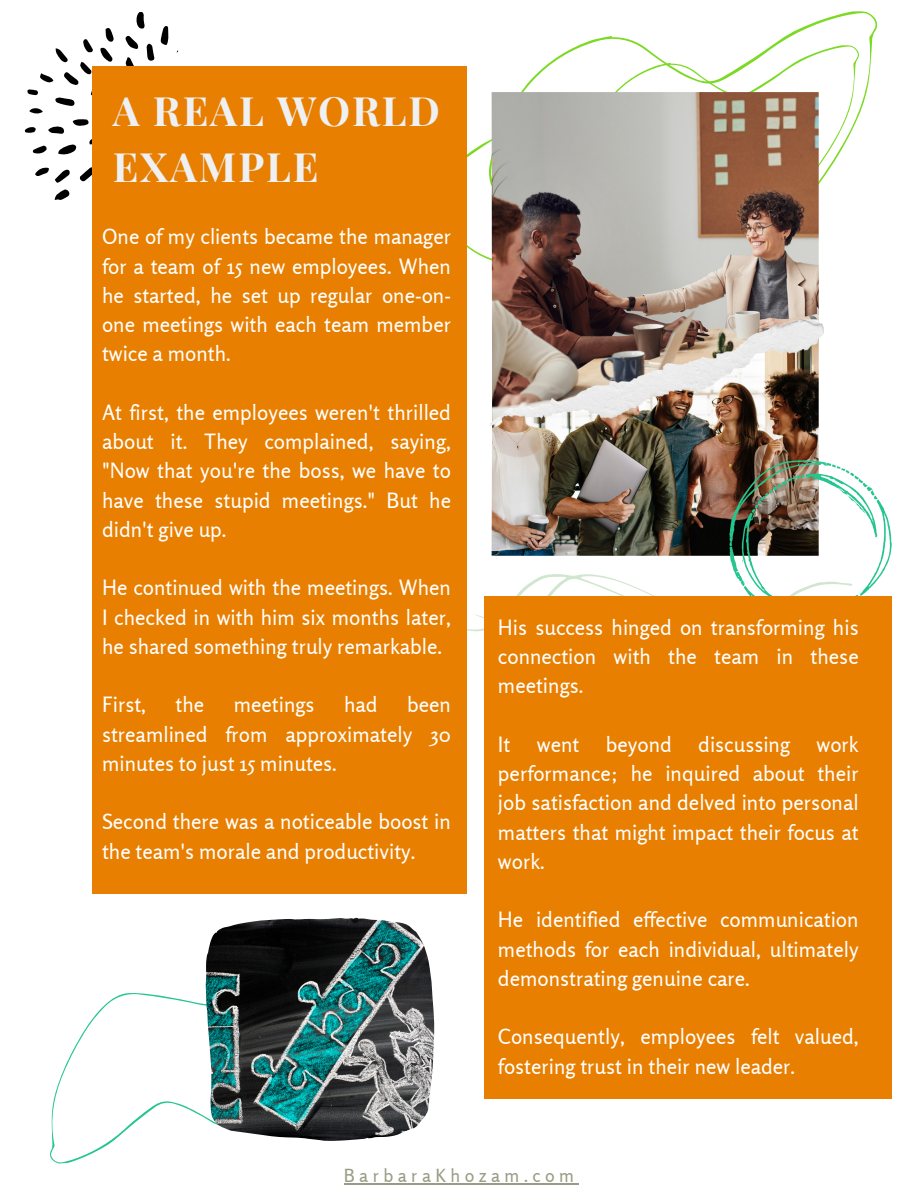
<style>
.page{position:relative;width:918px;height:1188px;background:#fff}
.page>*{position:absolute;margin:0;border:0;box-sizing:border-box;transform-origin:0 0}
.t1{font:700 40.5px/56.2px "Playfair Display";letter-spacing:.045em;color:#eef0f2}
.t2{font:21px/29.2px "Rosario";color:#fff;text-align:justify}
.t3{font:18px "Rosario";letter-spacing:.25em;color:#999b84}
</style>
<div class="page">
<svg style="left:80px;top:167px;width:12px;height:14px"></svg>
<svg style="left:54px;top:189px;width:16px;height:11px"></svg>
<svg style="left:55px;top:169px;width:15px;height:14px"></svg>
<svg style="left:35px;top:168px;width:14px;height:8px"></svg>
<svg style="left:25px;top:12px;width:144px;height:143px"></svg>
<svg style="left:50px;top:981px;width:156px;height:183px"></svg>
<svg style="left:466px;top:11px;width:412px;height:254px"></svg>
<div style="left:92px;top:66px;width:374px;height:828px;background:#e87f01"></div>
<svg style="left:545px;top:45px;width:315px;height:180px"></svg>
<img style="left:492px;top:426px;width:327px;height:34px">
<img style="left:492px;top:92px;width:327px;height:227px">
<img style="left:491px;top:319px;width:332px;height:107px">
<img style="left:466px;top:460px;width:425px;height:198px">
<div style="left:484px;top:597px;width:408px;height:502px;background:#e87f01"></div>
<img style="left:206px;top:918px;width:228px;height:223px">
<hr style="left:344px;top:1183px;width:235px;height:2px;background:#999b84">
<h1 class="t1" style="left:113px;top:81px;width:329px">A REAL WORLD<br>EXAMPLE</h1>
<p class="t2" style="left:102px;top:222px;width:350px">One of my clients became the manager for a team of 15 new employees. When he started, he set up regular one-on&shy;one meetings with each team member twice a month.</p>
<p class="t2" style="left:102px;top:397px;width:350px">At first, the employees weren't thrilled about it. They complained, saying, "Now that you're the boss, we have to have these stupid meetings." But he didn't give up.</p>
<p class="t2" style="left:102px;top:573px;width:350px">He continued with the meetings. When I checked in with him six months later, he shared something truly remarkable.</p>
<p class="t2" style="left:102px;top:690px;width:46px">First,</p>
<p class="t2" style="left:176px;top:690px;width:30px">the</p>
<p class="t2" style="left:234px;top:690px;width:82px">meetings</p>
<p class="t2" style="left:344px;top:690px;width:35px">had</p>
<p class="t2" style="left:102px;top:690px;width:350px;text-indent:305px">been streamlined from approximately 30 minutes to just 15 minutes.</p>
<p class="t2" style="left:102px;top:807px;width:350px">Second there was a noticeable boost in the team's morale and productivity.</p>
<p class="t2" style="left:498px;top:613px;width:362px">His success hinged on transforming his connection with the team in these meetings.</p>
<p class="t2" style="left:498px;top:730px;width:14px">It</p>
<p class="t2" style="left:537px;top:730px;width:44px">went</p>
<p class="t2" style="left:606px;top:730px;width:68px">beyond</p>
<p class="t2" style="left:698px;top:730px;width:93px">discussing</p>
<p class="t2" style="left:498px;top:730px;width:362px;text-indent:319px">work performance; he inquired about their job satisfaction and delved into personal matters that might impact their focus at work.</p>
<p class="t2" style="left:498px;top:905px;width:362px">He identified effective communication methods for each individual, ultimately demonstrating genuine care.</p>
<p class="t2" style="left:498px;top:1022px;width:362px">Consequently, employees felt valued, fostering trust in their new leader.</p>
<p class="t3" style="left:344px;top:1165px;width:232px">BarbaraKhozam.com</p>
</div>
